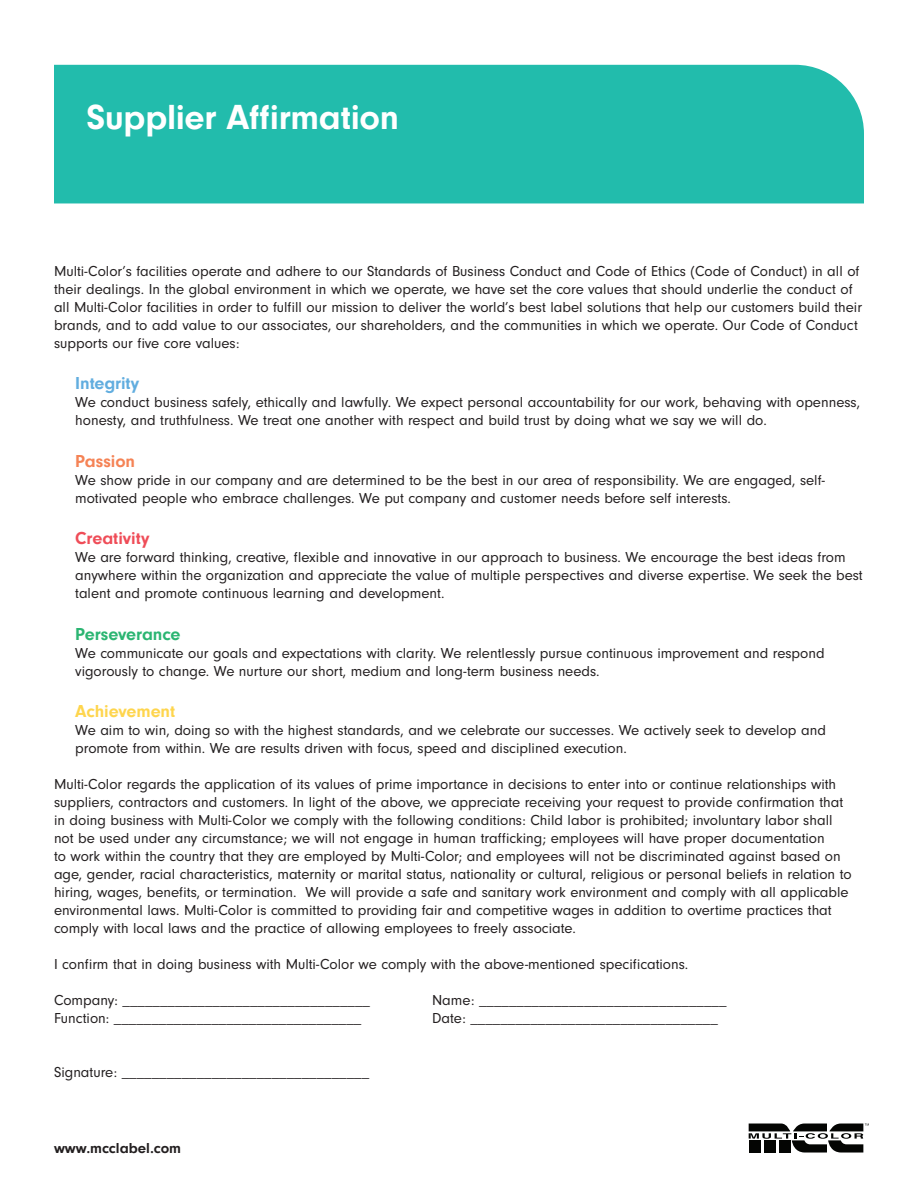
<style>
.page{position:relative;width:918px;height:1188px;background:#fff}
.page>*{position:absolute;margin:0;border:0;box-sizing:border-box;transform-origin:0 0}
.t1{font:700 36.15px "Neuzeit Gro";letter-spacing:-.01em;color:#fff}
.t2{font:700 18px "Neuzeit Gro";letter-spacing:-.005em;color:#2bb572}
.t3{font:700 18px "Neuzeit Gro";letter-spacing:-.005em;color:#fed54d}
.t4{font:700 18px "Neuzeit Gro";color:#ef4d58}
.t5{font:700 18px "Neuzeit Gro";letter-spacing:-.005em;color:#61addf}
.t6{font:700 18px "Neuzeit Gro";letter-spacing:-.005em;color:#f58355}
.t7{font:15px/18px "Neuzeit Gro";color:#231f20}
.t8{font:700 15px "Neuzeit Gro";color:#231f20}
</style>
<div class="page">
<svg style="left:749px;top:1123px;width:119px;height:30px"></svg>
<div style="left:54px;top:65px;width:810px;height:138px;background:#22bcac"></div>
<h1 class="t1" style="left:86px;top:97px;width:314px">Supplier Affirmation</h1>
<p class="t7" style="left:54px;top:262px;width:810px">Multi-Color’s facilities operate and adhere to our Standards of Business Conduct and Code of Ethics (Code of Conduct) in all of their dealings. In the global environment in which we operate, we have set the core values that should underlie the conduct of all Multi-Color facilities in order to fulfill our mission to deliver the world’s best label solutions that help our customers build their brands, and to add value to our associates, our shareholders, and the communities in which we operate. Our Code of Conduct supports our five core values:</p>
<p class="t5" style="left:75px;top:373px;width:66px">Integrity</p>
<p class="t7" style="left:75px;top:394px;width:786px">We conduct business safely, ethically and lawfully. We expect personal accountability for our work, behaving with openness, honesty, and truthfulness. We treat one another with respect and build trust by doing what we say we will do.</p>
<p class="t6" style="left:75px;top:451px;width:61px">Passion</p>
<p class="t7" style="left:75px;top:471px;width:751px">We show pride in our company and are determined to be the best in our area of responsibility. We are engaged, self&shy;motivated people who embrace challenges. We put company and customer needs before self interests.</p>
<p class="t4" style="left:75px;top:528px;width:76px">Creativity</p>
<p class="t7" style="left:75px;top:548px;width:789px">We are forward thinking, creative, flexible and innovative in our approach to business. We encourage the best ideas from anywhere within the organization and appreciate the value of multiple perspectives and diverse expertise. We seek the best talent and promote continuous learning and development.</p>
<p class="t2" style="left:75px;top:624px;width:107px">Perseverance</p>
<p class="t7" style="left:75px;top:644px;width:751px">We communicate our goals and expectations with clarity. We relentlessly pursue continuous improvement and respond vigorously to change. We nurture our short, medium and long-term business needs.</p>
<p class="t3" style="left:75px;top:701px;width:101px">Achievement</p>
<p class="t7" style="left:75px;top:721px;width:752px">We aim to win, doing so with the highest standards, and we celebrate our successes. We actively seek to develop and promote from within. We are results driven with focus, speed and disciplined execution.</p>
<p class="t7" style="left:54px;top:775px;width:799px">Multi-Color regards the application of its values of prime importance in decisions to enter into or continue relationships with suppliers, contractors and customers. In light of the above, we appreciate receiving your request to provide confirmation that in doing business with Multi-Color we comply with the following conditions: Child labor is prohibited; involuntary labor shall not be used under any circumstance; we will not engage in human trafficking; employees will have proper documentation<br>to work within the country that they are employed by Multi-Color; and employees will not be discriminated against based on age, gender, racial characteristics, maternity or marital status, nationality or cultural, religious or personal beliefs in relation to hiring, wages, benefits, or termination. We will provide a safe and sanitary work environment and comply with all applicable environmental laws. Multi-Color is committed to providing fair and competitive wages in addition to overtime practices that comply with local laws and the practice of allowing employees to freely associate.</p>
<p class="t7" style="left:54px;top:955px;width:636px">I confirm that in doing business with Multi-Color we comply with the above-mentioned specifications.</p>
<p class="t7" style="left:54px;top:991px;width:318px">Company: _________________________________</p>
<p class="t7" style="left:432px;top:991px;width:296px">Name: _________________________________</p>
<p class="t7" style="left:54px;top:1009px;width:309px">Function: _________________________________</p>
<p class="t7" style="left:432px;top:1009px;width:287px">Date: _________________________________</p>
<p class="t7" style="left:54px;top:1063px;width:317px">Signature: _________________________________</p>
<p class="t8" style="left:54px;top:1140px;width:129px">www.mcclabel.com</p>
</div>
